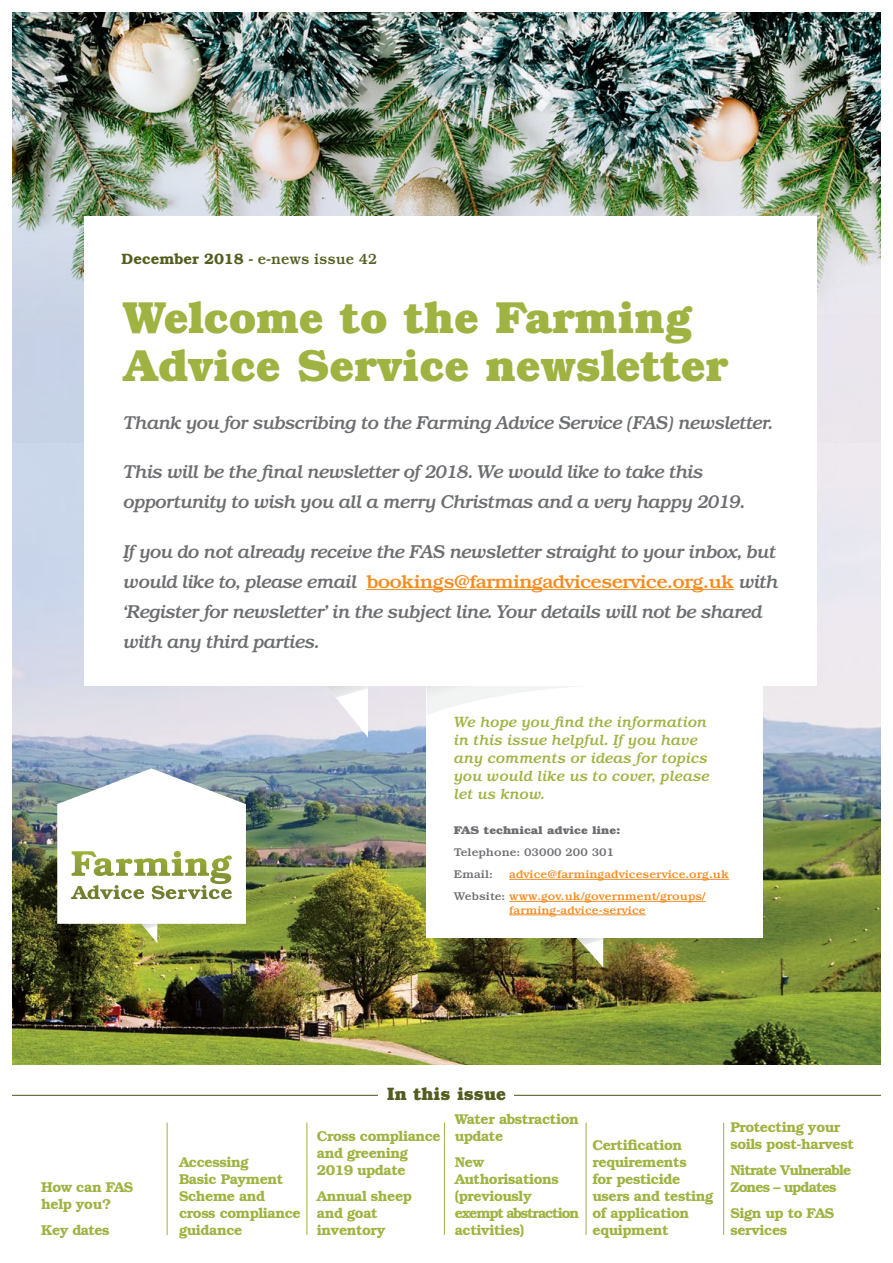
<style>
.page{position:relative;width:893px;height:1263px;background:#fff}
.page>*{position:absolute;margin:0;border:0;box-sizing:border-box;transform-origin:0 0}
.t1{font:700 45px/48px "Bookman Std";color:#9eb341}
.t2{font:italic 500 18.75px/30px "Bookman Std";letter-spacing:-.04em;color:#6d6e71}
.t3{font:700 18px "Bookman Std";color:#545d1f}
.t4{font:italic 500 15px/18px "Bookman Std";color:#9eb341}
.t5{font:500 15px "Bookman Std";color:#545d1f}
.t6{font:600 14.25px/17.1px "Bookman Std";letter-spacing:-.03em;color:#9eb341}
.t7{font:600 14.25px/17.1px "Bookman Std";letter-spacing:-.06em;color:#9eb341}
.t8{font:500 11.25px/13.5px "Bookman Std";color:#f68b1f;text-align:center;scale:1.09 1}
.t9{font:500 11.25px "Bookman Std";color:#6d6e71;scale:1.09 1}
.t10{font:700 11.25px "Bookman Std";color:#6d6e71;scale:1.09 1}
.s1{font-weight:600}
.s2{font-style:normal;color:#f68b1f}
.s3{color:#6d6e71}
</style>
<div class="page">
<img style="left:13px;top:443px;width:867px;height:622px">
<img style="left:13px;top:13px;width:867px;height:430px">
<hr style="left:167px;top:1122px;width:1px;height:113px;background:#9eb341">
<hr style="left:307px;top:1122px;width:1px;height:113px;background:#9eb341">
<hr style="left:444px;top:1122px;width:1px;height:113px;background:#9eb341">
<hr style="left:586px;top:1122px;width:1px;height:113px;background:#9eb341">
<hr style="left:723px;top:1122px;width:1px;height:113px;background:#9eb341">
<hr style="left:2px;top:1095px;width:888px;height:1px;background:#545d1f">
<div style="left:379px;top:1081px;width:135px;height:27px;background:#fff"></div>
<svg style="left:57px;top:768px;width:189px;height:175px"></svg>
<img style="left:430px;top:938px;width:327px;height:29px">
<div style="left:427px;top:659px;width:336px;height:279px;background:#fff"></div>
<hr style="left:509px;top:879px;width:220px;height:1px;background:#f68b1f">
<hr style="left:509px;top:901px;width:197px;height:1px;background:#f68b1f">
<hr style="left:509px;top:914px;width:137px;height:1px;background:#f68b1f">
<svg style="left:297px;top:685px;width:71px;height:52px"></svg>
<svg style="left:427px;top:686px;width:149px;height:29px"></svg>
<div style="left:85px;top:216px;width:732px;height:469px;background:#fff"></div>
<hr style="left:366px;top:589px;width:368px;height:1px;background:#f68b1f">
<p class="t5" style="left:122px;top:250px;width:257px"><span class="s1">December 2018</span> - e-news issue 42</p>
<p class="t1" style="left:123px;top:292px;width:607px">Welcome to the Farming<br>Advice Service newsletter</p>
<p class="t2" style="left:123px;top:407px;width:652px">Thank you for subscribing to the Farming Advice Service (FAS) newsletter.</p>
<p class="t2" style="left:123px;top:457px;width:624px">This will be the final newsletter of 2018. We would like to take this opportunity to wish you all a merry Christmas and a very happy 2019.</p>
<p class="t2" style="left:123px;top:536px;width:657px">If you do not already receive the FAS newsletter straight to your inbox, but would like to, please email <span class="s2">bookings@farmingadviceservice.org.uk</span> with ‘Register for newsletter’ in the subject line. Your details will not be shared with any third parties.</p>
<p class="t4" style="left:454px;top:713px;width:257px">We hope you find the information in this issue helpful. If you have any comments or ideas for topics you would like us to cover, please let us know.</p>
<p class="t10" style="left:454px;top:823px;width:155px">FAS technical advice line:</p>
<p class="t9" style="left:454px;top:846px;width:149px">Telephone: 03000 200 301</p>
<p class="t9" style="left:454px;top:868px;width:37px">Email:</p>
<p class="t8" style="left:509px;top:867px;width:203px">advice@farmingadviceservice.org.uk</p>
<p class="t8" style="left:454px;top:889px;width:233px"><span class="s3">Website:</span> www.gov.uk/government/groups/ farming-advice-service</p>
<p class="t6" style="left:41px;top:1178px;width:94px">How can FAS help you?</p>
<p class="t6" style="left:41px;top:1222px;width:70px">Key dates</p>
<p class="t6" style="left:179px;top:1153px;width:123px">Accessing<br>Basic Payment<br>Scheme and cross compliance guidance</p>
<p class="t3" style="left:387px;top:1083px;width:121px">In this issue</p>
<p class="t6" style="left:317px;top:1127px;width:125px">Cross compliance and greening<br>2019 update</p>
<p class="t6" style="left:317px;top:1187px;width:97px">Annual sheep and goat inventory</p>
<p class="t6" style="left:455px;top:1110px;width:126px">Water abstraction update</p>
<p class="t6" style="left:455px;top:1153px;width:126px">New<br>Authorisations (previously exempt abstraction activities)</p>
<p class="t6" style="left:593px;top:1136px;width:122px">Certification requirements<br>for pesticide users and testing of application equipment</p>
<p class="t6" style="left:730px;top:1118px;width:125px">Protecting your soils post-harvest</p>
<p class="t7" style="left:730px;top:1161px;width:122px">Nitrate Vulnerable<br>Zones – updates</p>
<p class="t6" style="left:730px;top:1205px;width:105px">Sign up to FAS services</p>
</div>
